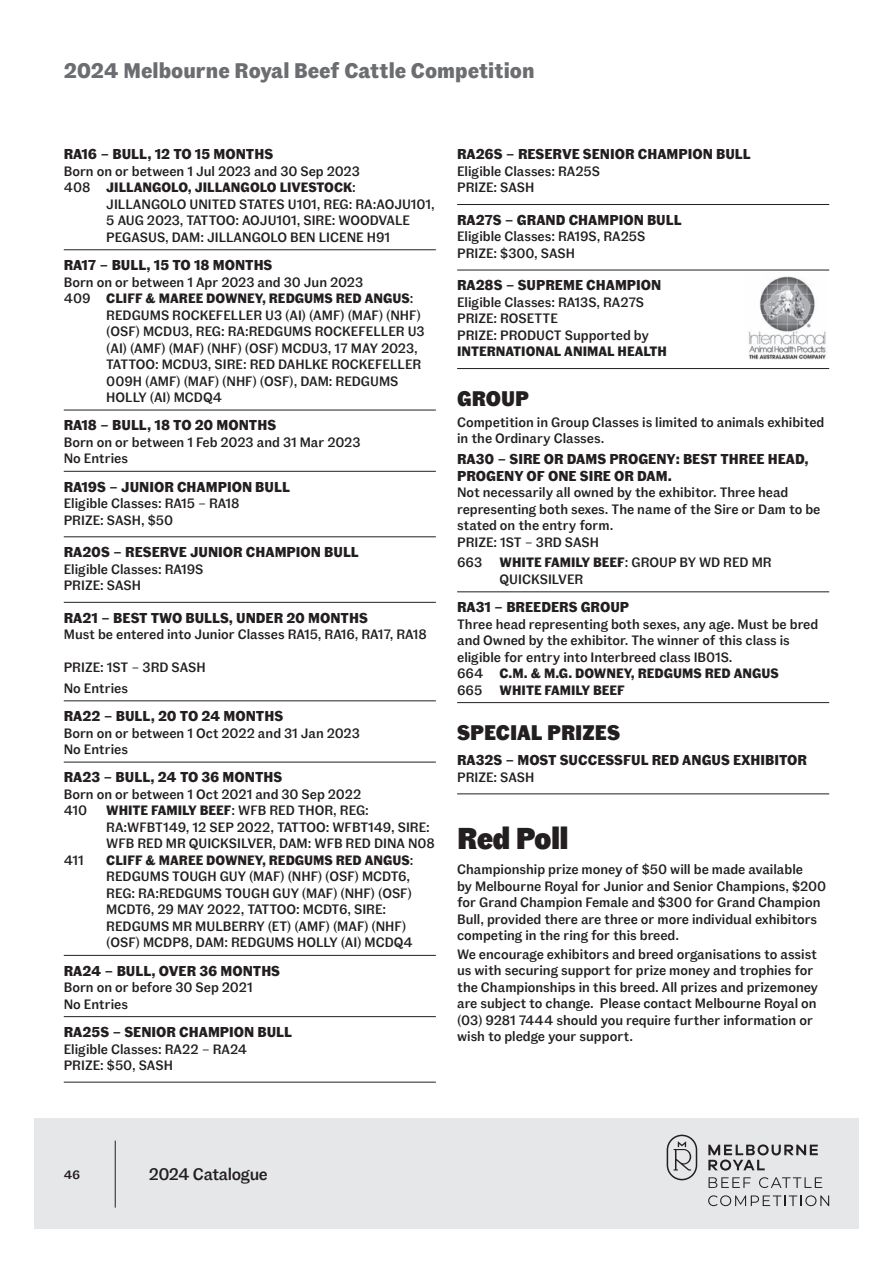
<style>
.page{position:relative;width:893px;height:1263px;background:#fff}
.page>*{position:absolute;margin:0;border:0;box-sizing:border-box;transform-origin:0 0}
.t1{font:900 30px "Fann Grotesque Pro";letter-spacing:-.02em;color:#231f20}
.t2{font:700 21px "Fann Grotesque Pro";color:#6c6d70}
.t3{font:900 21px "Fann Grotesque Pro";color:#231f20}
.t4{font:500 16.65px "Fann Grotesque Pro";letter-spacing:-.02em;color:#231f20}
.t5{font:500 15px "Fann Grotesque Pro";color:#231f20}
.t6{font:700 14.25px/16.5px "Fann Grotesque Pro";color:#231f20}
.t7{font:500 13.5px/16.5px "Fann Grotesque Pro";color:#231f20}
.t8{font:700 13.5px "Fann Grotesque Pro";color:#231f20}
.s1{font-weight:500}
.s2{font-weight:700}
</style>
<div class="page">
<div style="left:34px;top:1118px;width:825px;height:111px;background:#e6e7e9"></div>
<hr style="left:115px;top:1140px;width:1px;height:67px;background:#231f20">
<svg style="left:667px;top:1134px;width:30px;height:46px"></svg>
<svg style="left:708px;top:1144px;width:110px;height:26px"></svg>
<svg style="left:709px;top:1177px;width:42px;height:11px"></svg>
<svg style="left:759px;top:1177px;width:63px;height:11px"></svg>
<svg style="left:708px;top:1195px;width:121px;height:11px"></svg>
<hr style="left:64px;top:249px;width:372px;height:1px;background:#231f20">
<hr style="left:64px;top:410px;width:372px;height:1px;background:#231f20">
<hr style="left:64px;top:471px;width:372px;height:1px;background:#231f20">
<hr style="left:64px;top:536px;width:372px;height:1px;background:#231f20">
<hr style="left:64px;top:602px;width:372px;height:1px;background:#231f20">
<hr style="left:64px;top:700px;width:372px;height:1px;background:#231f20">
<hr style="left:64px;top:762px;width:372px;height:1px;background:#231f20">
<hr style="left:64px;top:955px;width:372px;height:1px;background:#231f20">
<hr style="left:64px;top:1016px;width:372px;height:1px;background:#231f20">
<hr style="left:64px;top:1082px;width:372px;height:1px;background:#231f20">
<hr style="left:457px;top:204px;width:372px;height:1px;background:#231f20">
<hr style="left:457px;top:270px;width:372px;height:1px;background:#231f20">
<hr style="left:457px;top:368px;width:372px;height:1px;background:#231f20">
<hr style="left:457px;top:591px;width:372px;height:1px;background:#231f20">
<hr style="left:457px;top:702px;width:372px;height:1px;background:#231f20">
<hr style="left:457px;top:793px;width:372px;height:1px;background:#231f20">
<img style="left:748px;top:276px;width:78px;height:83px">
<h2 class="t2" style="left:64px;top:59px;width:472px">2024 Melbourne Royal Beef Cattle Competition</h2>
<p class="t6" style="left:64px;top:147px;width:211px">RA16 – BULL, 12 TO 15 MONTHS</p>
<p class="t7" style="left:64px;top:163px;width:298px">Born on or between 1 Jul 2023 and 30 Sep 2023</p>
<p class="t8" style="left:64px;top:180px;width:294px"><span class="s1">408</span> JILLANGOLO, JILLANGOLO LIVESTOCK<span class="s1">:</span></p>
<p class="t7" style="left:106px;top:196px;width:330px">JILLANGOLO UNITED STATES U101, REG: RA:AOJU101,</p>
<p class="t7" style="left:106px;top:213px;width:305px">5 AUG 2023, TATTOO: AOJU101, SIRE: WOODVALE</p>
<p class="t7" style="left:106px;top:229px;width:285px">PEGASUS, DAM: JILLANGOLO BEN LICENE H91</p>
<p class="t6" style="left:64px;top:258px;width:210px">RA17 – BULL, 15 TO 18 MONTHS</p>
<p class="t7" style="left:64px;top:274px;width:301px">Born on or between 1 Apr 2023 and 30 Jun 2023</p>
<p class="t8" style="left:64px;top:290px;width:351px"><span class="s1">409</span> CLIFF &amp; MAREE DOWNEY, REDGUMS RED ANGUS<span class="s1">:</span></p>
<p class="t7" style="left:106px;top:307px;width:316px">REDGUMS ROCKEFELLER U3 (AI) (AMF) (MAF) (NHF)</p>
<p class="t7" style="left:106px;top:324px;width:320px">(OSF) MCDU3, REG: RA:REDGUMS ROCKEFELLER U3</p>
<p class="t7" style="left:106px;top:340px;width:313px">(AI) (AMF) (MAF) (NHF) (OSF) MCDU3, 17 MAY 2023,</p>
<p class="t7" style="left:106px;top:357px;width:317px">TATTOO: MCDU3, SIRE: RED DAHLKE ROCKEFELLER</p>
<p class="t7" style="left:106px;top:373px;width:294px">009H (AMF) (MAF) (NHF) (OSF), DAM: REDGUMS</p>
<p class="t7" style="left:106px;top:390px;width:117px">HOLLY (AI) MCDQ4</p>
<p class="t6" style="left:64px;top:418px;width:214px">RA18 – BULL, 18 TO 20 MONTHS</p>
<p class="t7" style="left:64px;top:434px;width:298px">Born on or between 1 Feb 2023 and 31 Mar 2023<br>No Entries</p>
<p class="t6" style="left:64px;top:479px;width:228px">RA19S – JUNIOR CHAMPION BULL</p>
<p class="t7" style="left:64px;top:496px;width:177px">Eligible Classes: RA15 – RA18<br>PRIZE: SASH, $50</p>
<p class="t6" style="left:64px;top:545px;width:297px">RA20S – RESERVE JUNIOR CHAMPION BULL</p>
<p class="t7" style="left:64px;top:561px;width:141px">Eligible Classes: RA19S<br>PRIZE: SASH</p>
<p class="t6" style="left:64px;top:610px;width:306px">RA21 – BEST TWO BULLS, UNDER 20 MONTHS</p>
<p class="t7" style="left:64px;top:627px;width:365px">Must be entered into Junior Classes RA15, RA16, RA17, RA18</p>
<p class="t7" style="left:64px;top:657px;width:143px;line-height:20.7px">PRIZE: 1ST – 3RD SASH<br>No Entries</p>
<p class="t6" style="left:64px;top:709px;width:221px">RA22 – BULL, 20 TO 24 MONTHS</p>
<p class="t7" style="left:64px;top:725px;width:298px">Born on or between 1 Oct 2022 and 31 Jan 2023<br>No Entries</p>
<p class="t6" style="left:64px;top:770px;width:220px">RA23 – BULL, 24 TO 36 MONTHS</p>
<p class="t7" style="left:64px;top:786px;width:299px">Born on or between 1 Oct 2021 and 30 Sep 2022<br>410</p>
<p class="t7" style="left:106px;top:803px;width:330px"><span class="s2">WHITE FAMILY BEEF</span>: WFB RED THOR, REG:<br>RA:WFBT149, 12 SEP 2022, TATTOO: WFBT149, SIRE:<br>WFB RED MR QUICKSILVER, DAM: WFB RED DINA N08</p>
<p class="t7" style="left:64px;top:852px;width:21px">411</p>
<p class="t7" style="left:106px;top:852px;width:309px"><span class="s2">CLIFF &amp; MAREE DOWNEY, REDGUMS RED ANGUS</span>:<br>REDGUMS TOUGH GUY (MAF) (NHF) (OSF) MCDT6, REG: RA:REDGUMS TOUGH GUY (MAF) (NHF) (OSF)<br>MCDT6, 29 MAY 2022, TATTOO: MCDT6, SIRE:<br>REDGUMS MR MULBERRY (ET) (AMF) (MAF) (NHF) (OSF) MCDP8, DAM: REDGUMS HOLLY (AI) MCDQ4</p>
<p class="t6" style="left:64px;top:963px;width:218px">RA24 – BULL, OVER 36 MONTHS</p>
<p class="t7" style="left:64px;top:980px;width:190px">Born on or before 30 Sep 2021<br>No Entries</p>
<p class="t6" style="left:64px;top:1024px;width:230px">RA25S – SENIOR CHAMPION BULL</p>
<p class="t7" style="left:64px;top:1041px;width:185px">Eligible Classes: RA22 – RA24<br>PRIZE: $50, SASH</p>
<p class="t6" style="left:457px;top:147px;width:295px">RA26S – RESERVE SENIOR CHAMPION BULL</p>
<p class="t7" style="left:457px;top:163px;width:145px">Eligible Classes: RA25S<br>PRIZE: SASH</p>
<p class="t6" style="left:457px;top:212px;width:226px">RA27S – GRAND CHAMPION BULL</p>
<p class="t7" style="left:457px;top:229px;width:190px">Eligible Classes: RA19S, RA25S<br>PRIZE: $300, SASH</p>
<p class="t6" style="left:457px;top:278px;width:206px">RA28S – SUPREME CHAMPION</p>
<p class="t7" style="left:457px;top:294px;width:193px">Eligible Classes: RA13S, RA27S<br>PRIZE: ROSETTE<br>PRIZE: PRODUCT Supported by</p>
<p class="t8" style="left:457px;top:344px;width:211px">INTERNATIONAL ANIMAL HEALTH</p>
<h2 class="t3" style="left:457px;top:386px;width:73px">GROUP</h2>
<p class="t7" style="left:457px;top:414px;width:369px">Competition in Group Classes is limited to animals exhibited in the Ordinary Classes.</p>
<p class="t6" style="left:457px;top:452px;width:353px">RA30 – SIRE OR DAMS PROGENY: BEST THREE HEAD,<br>PROGENY OF ONE SIRE OR DAM.</p>
<p class="t7" style="left:457px;top:485px;width:365px">Not necessarily all owned by the exhibitor. Three head representing both sexes. The name of the Sire or Dam to be stated on the entry form.<br>PRIZE: 1ST – 3RD SASH</p>
<p class="t7" style="left:457px;top:555px;width:27px">663</p>
<p class="t7" style="left:500px;top:555px;width:274px"><span class="s2">WHITE FAMILY BEEF</span>: GROUP BY WD RED MR<br>QUICKSILVER</p>
<p class="t6" style="left:457px;top:600px;width:174px">RA31 – BREEDERS GROUP</p>
<p class="t7" style="left:457px;top:616px;width:363px">Three head representing both sexes, any age. Must be bred and Owned by the exhibitor. The winner of this class is eligible for entry into Interbreed class IB01S.<br>664 <span class="s2">C.M. &amp; M.G. DOWNEY, REDGUMS RED ANGUS<br></span>665</p>
<p class="t8" style="left:500px;top:682px;width:127px">WHITE FAMILY BEEF</p>
<h2 class="t3" style="left:457px;top:720px;width:164px">SPECIAL PRIZES</h2>
<p class="t6" style="left:457px;top:753px;width:351px">RA32S – MOST SUCCESSFUL RED ANGUS EXHIBITOR</p>
<p class="t7" style="left:457px;top:769px;width:79px">PRIZE: SASH</p>
<h1 class="t1" style="left:457px;top:820px;width:113px">Red Poll</h1>
<p class="t7" style="left:457px;top:861px;width:371px">Championship prize money of $50 will be made available<br>by Melbourne Royal for Junior and Senior Champions, $200 for Grand Champion Female and $300 for Grand Champion Bull, provided there are three or more individual exhibitors competing in the ring for this breed.</p>
<p class="t7" style="left:457px;top:946px;width:362px">We encourage exhibitors and breed organisations to assist us with securing support for prize money and trophies for the Championships in this breed. All prizes and prizemoney are subject to change. Please contact Melbourne Royal on (03) 9281 7444 should you require further information or wish to pledge your support.</p>
<p class="t5" style="left:64px;top:1165px;width:18px">46</p>
<p class="t4" style="left:149px;top:1164px;width:121px">2024 Catalogue</p>
</div>
